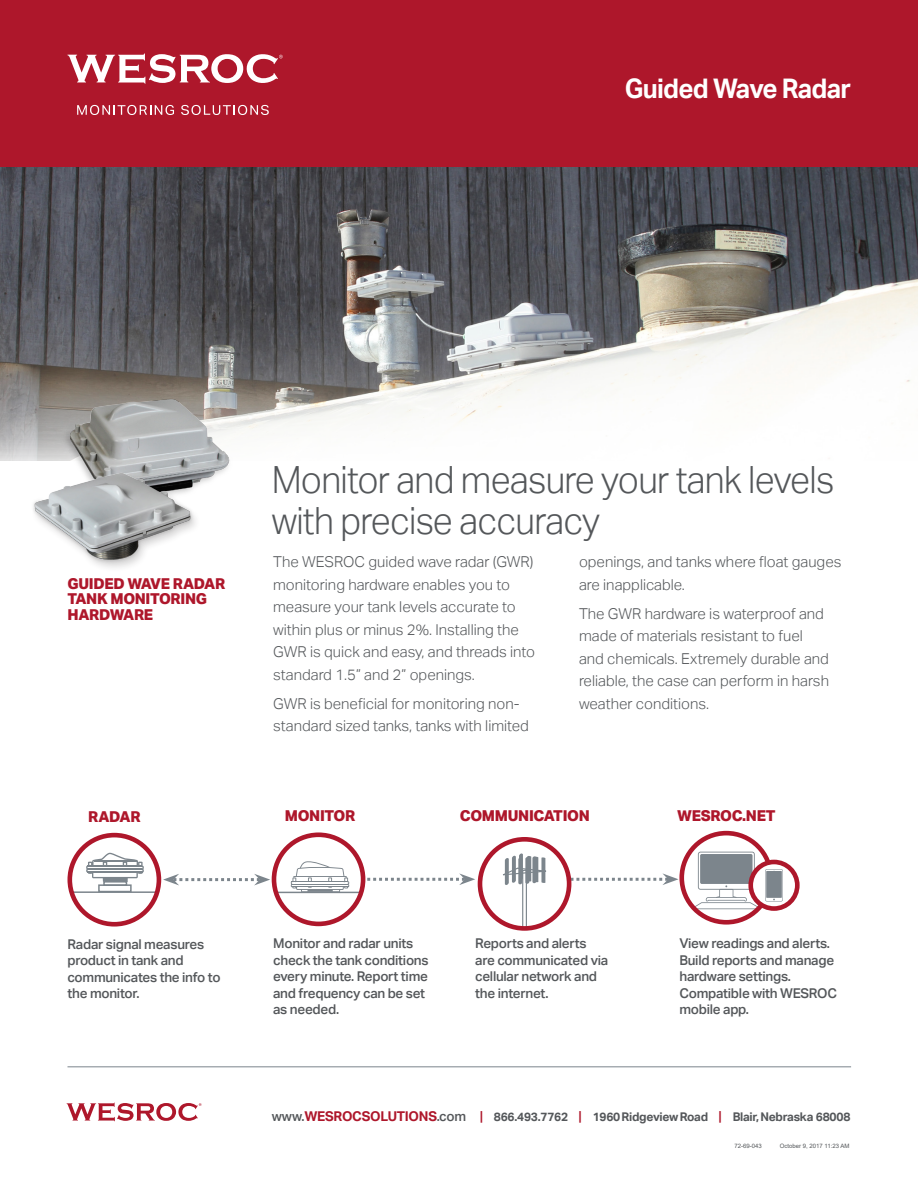
<style>
.page{position:relative;width:918px;height:1188px;background:#fff}
.page>*{position:absolute;margin:0;border:0;box-sizing:border-box;transform-origin:0 0}
.t1{font:300 37.5px/40.5px "Aktiv Grotesk";letter-spacing:-.02em;color:#54575a;scale:.95 1}
.t2{font:700 27px "Aktiv Grotesk";letter-spacing:-.03em;color:#fff;scale:.95 1}
.t3{font:300 15px/22.5px "Aktiv Grotesk";color:#54575a}
.t4{font:800 15px/15px "Aktiv Grotesk";letter-spacing:-.02em;color:#ae172b}
.t5{font:500 13.5px/16.5px "Aktiv Grotesk";letter-spacing:-.02em;color:#54575a}
.t6{font:700 12px "Aktiv Grotesk";letter-spacing:-.02em;color:#54575a}
.t7{font:6px "Arial";color:#54575a}
.s1{font-weight:500;font-size:13.5px}
.s2{font-size:13.5px;color:#ae172b}
.s3{font-weight:500;font-size:13.5px;color:#ae172b}
</style>
<div class="page">
<img style="left:0;top:166px;width:918px;height:294px">
<img style="left:57px;top:389px;width:180px;height:95px">
<hr style="left:276px;top:892px;width:85px;height:1px;background:#7c858c">
<div style="left:0;top:0;width:918px;height:166px;background:#ae172b"></div>
<hr style="left:68px;top:1066px;width:783px;height:1px;background:#7c858c">
<svg style="left:163px;top:874px;width:107px;height:11px"></svg>
<div style="left:30px;top:472px;width:171px;height:102px;background:#231f20;opacity:.19"></div>
<img style="left:30px;top:465px;width:168px;height:108px">
<svg style="left:571px;top:873px;width:108px;height:12px"></svg>
<svg style="left:367px;top:873px;width:108px;height:12px"></svg>
<div style="left:272px;top:832px;width:93px;height:94px;border:5px solid #ae172b;border-radius:50%"></div>
<svg style="left:682px;top:833px;width:89px;height:89px"></svg>
<div style="left:679px;top:831px;width:94px;height:94px;border:5px solid #ae172b;border-radius:50%"></div>
<svg style="left:480px;top:839px;width:89px;height:89px"></svg>
<svg style="left:497px;top:853px;width:61px;height:75px"></svg>
<div style="left:478px;top:837px;width:93px;height:94px;border:5px solid #ae172b;border-radius:50%"></div>
<svg style="left:77px;top:105px;width:97px;height:10px"></svg>
<svg style="left:181px;top:105px;width:88px;height:10px"></svg>
<svg style="left:67px;top:53px;width:216px;height:31px"></svg>
<svg style="left:67px;top:1103px;width:135px;height:18px"></svg>
<svg style="left:751px;top:862px;width:46px;height:47px"></svg>
<svg style="left:691px;top:852px;width:92px;height:57px"></svg>
<div style="left:748px;top:860px;width:52px;height:51px;border:5px solid #ae172b;border-radius:50%"></div>
<svg style="left:291px;top:861px;width:58px;height:31px"></svg>
<svg style="left:86px;top:853px;width:58px;height:25px"></svg>
<div style="left:103px;top:877px;width:25px;height:5px;background:#7c858c"></div>
<div style="left:98px;top:884px;width:34px;height:8px;border:2px solid #7c858c"></div>
<div style="left:103px;top:881px;width:24px;height:5px;border:2px solid #7c858c"></div>
<hr style="left:72px;top:891px;width:84px;height:2px;background:#7c858c">
<div style="left:68px;top:833px;width:93px;height:94px;border:5px solid #ae172b;border-radius:50%"></div>
<h2 class="t2" style="left:625px;top:72px;width:240px">Guided Wave Radar</h2>
<p class="t4" style="left:68px;top:576px;width:159px">GUIDED WAVE RADAR<br>TANK MONITORING</p>
<p class="t4" style="left:68px;top:607px;width:87px">HARDWARE</p>
<p class="t4" style="left:88px;top:808px;width:54px">RADAR</p>
<h1 class="t1" style="left:272px;top:460px;width:594px">Monitor and measure your tank levels with precise accuracy</h1>
<p class="t3" style="left:273px;top:551px;width:263px">The WESROC guided wave radar (GWR) monitoring hardware enables you to measure your tank levels accurate to within plus or minus 2%. Installing the GWR is quick and easy, and threads into standard 1.5” and 2” openings.</p>
<p class="t3" style="left:273px;top:693px;width:257px">GWR is beneficial for monitoring non&shy;standard sized tanks, tanks with limited</p>
<p class="t3" style="left:579px;top:551px;width:264px">openings, and tanks where float gauges are inapplicable.</p>
<p class="t3" style="left:579px;top:603px;width:252px">The GWR hardware is waterproof and made of materials resistant to fuel and chemicals. Extremely durable and reliable, the case can perform in harsh weather conditions.</p>
<p class="t4" style="left:285px;top:808px;width:72px">MONITOR</p>
<p class="t4" style="left:460px;top:808px;width:132px">COMMUNICATION</p>
<p class="t4" style="left:677px;top:808px;width:100px">WESROC.NET</p>
<p class="t5" style="left:68px;top:936px;width:155px">Radar signal measures product in tank and communicates the info to the monitor.</p>
<p class="t5" style="left:273px;top:936px;width:157px">Monitor and radar units check the tank conditions every minute. Report time and frequency can be set as needed.</p>
<p class="t5" style="left:475px;top:936px;width:135px">Reports and alerts are communicated via cellular network and the internet.</p>
<p class="t5" style="left:679px;top:936px;width:159px">View readings and alerts.<br>Build reports and manage hardware settings.<br>Compatible with WESROC mobile app.</p>
<p class="t6" style="left:272px;top:1109px;width:580px"><span class="s1">www.</span><span class="s2">WESROCSOLUTIONS</span><span class="s1">.com</span> <span class="s3">|</span> 866.493.7762 <span class="s3">|</span> 1960 Ridgeview Road <span class="s3">|</span> Blair, Nebraska 68008</p>
<p class="t7" style="left:735px;top:1141px;width:29px">72-69-043</p>
<p class="t7" style="left:780px;top:1141px;width:71px">October 9, 2017 11:23 AM</p>
</div>
